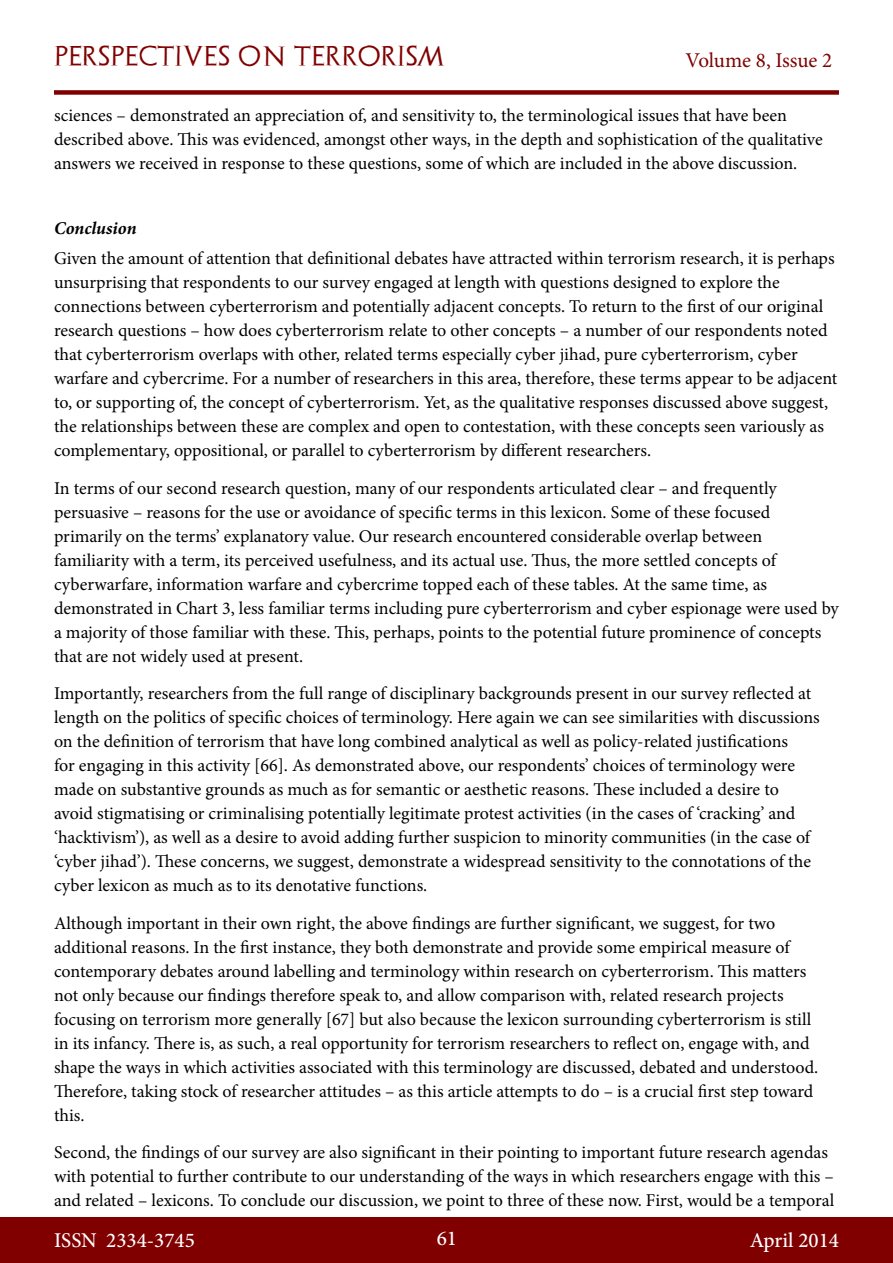
<style>
.page{position:relative;width:893px;height:1263px;background:#fff}
.page>*{position:absolute;margin:0;border:0;box-sizing:border-box;transform-origin:0 0}
.t1{font:500 21px "Minion Pro";color:#fff}
.t2{font:21px "Archeologicaps";letter-spacing:.045em;color:#800000}
.t3{font:21px "Minion Pro";letter-spacing:-.005em;color:#800000}
.t4{font:18px/24px "Minion Pro";color:#000}
.t5{font:italic 700 18px "Minion Pro";letter-spacing:-.005em;color:#000}
</style>
<div class="page">
<div style="left:0;top:1217px;width:893px;height:46px;background:#800000"></div>
<div style="left:54px;top:90px;width:785px;height:5px;background:#800000"></div>
<p class="t2" style="left:54px;top:43px;width:392px">PERSPECTIVES ON TERRORISM</p>
<p class="t3" style="left:686px;top:46px;width:148px">Volume 8, Issue 2</p>
<p class="t4" style="left:54px;top:103px;width:770px">sciences – demonstrated an appreciation of, and sensitivity to, the terminological issues that have been described above. This was evidenced, amongst other ways, in the depth and sophistication of the qualitative answers we received in response to these questions, some of which are included in the above discussion.</p>
<p class="t5" style="left:54px;top:215px;width:84px">Conclusion</p>
<p class="t4" style="left:54px;top:247px;width:785px">Given the amount of attention that definitional debates have attracted within terrorism research, it is perhaps unsurprising that respondents to our survey engaged at length with questions designed to explore the connections between cyberterrorism and potentially adjacent concepts. To return to the first of our original research questions – how does cyberterrorism relate to other concepts – a number of our respondents noted that cyberterrorism overlaps with other, related terms especially cyber jihad, pure cyberterrorism, cyber warfare and cybercrime. For a number of researchers in this area, therefore, these terms appear to be adjacent to, or supporting of, the concept of cyberterrorism. Yet, as the qualitative responses discussed above suggest, the relationships between these are complex and open to contestation, with these concepts seen variously as complementary, oppositional, or parallel to cyberterrorism by different researchers.</p>
<p class="t4" style="left:54px;top:476px;width:786px">In terms of our second research question, many of our respondents articulated clear – and frequently persuasive – reasons for the use or avoidance of specific terms in this lexicon. Some of these focused primarily on the terms’ explanatory value. Our research encountered considerable overlap between familiarity with a term, its perceived usefulness, and its actual use. Thus, the more settled concepts of cyberwarfare, information warfare and cybercrime topped each of these tables. At the same time, as demonstrated in Chart 3, less familiar terms including pure cyberterrorism and cyber espionage were used by a majority of those familiar with these. This, perhaps, points to the potential future prominence of concepts that are not widely used at present.</p>
<p class="t4" style="left:54px;top:682px;width:767px">Importantly, researchers from the full range of disciplinary backgrounds present in our survey reflected at length on the politics of specific choices of terminology. Here again we can see similarities with discussions on the definition of terrorism that have long combined analytical as well as policy-related justifications<br>for engaging in this activity [66]. As demonstrated above, our respondents’ choices of terminology were made on substantive grounds as much as for semantic or aesthetic reasons. These included a desire to avoid stigmatising or criminalising potentially legitimate protest activities (in the cases of ‘cracking’ and ‘hacktivism’), as well as a desire to avoid adding further suspicion to minority communities (in the case of ‘cyber jihad’). These concerns, we suggest, demonstrate a widespread sensitivity to the connotations of the cyber lexicon as much as to its denotative functions.</p>
<p class="t4" style="left:54px;top:911px;width:766px">Although important in their own right, the above findings are further significant, we suggest, for two additional reasons. In the first instance, they both demonstrate and provide some empirical measure of contemporary debates around labelling and terminology within research on cyberterrorism. This matters not only because our findings therefore speak to, and allow comparison with, related research projects focusing on terrorism more generally [67] but also because the lexicon surrounding cyberterrorism is still in its infancy. There is, as such, a real opportunity for terrorism researchers to reflect on, engage with, and shape the ways in which activities associated with this terminology are discussed, debated and understood.<br>Therefore, taking stock of researcher attitudes – as this article attempts to do – is a crucial first step toward this.</p>
<p class="t4" style="left:54px;top:1140px;width:782px">Second, the findings of our survey are also significant in their pointing to important future research agendas with potential to further contribute to our understanding of the ways in which researchers engage with this – and related – lexicons. To conclude our discussion, we point to three of these now. First, would be a temporal</p>
<p class="t1" style="left:54px;top:1226px;width:142px">ISSN 2334-3745</p>
<p class="t1" style="left:437px;top:1224px;width:22px">61</p>
<p class="t1" style="left:750px;top:1226px;width:91px">April 2014</p>
</div>
